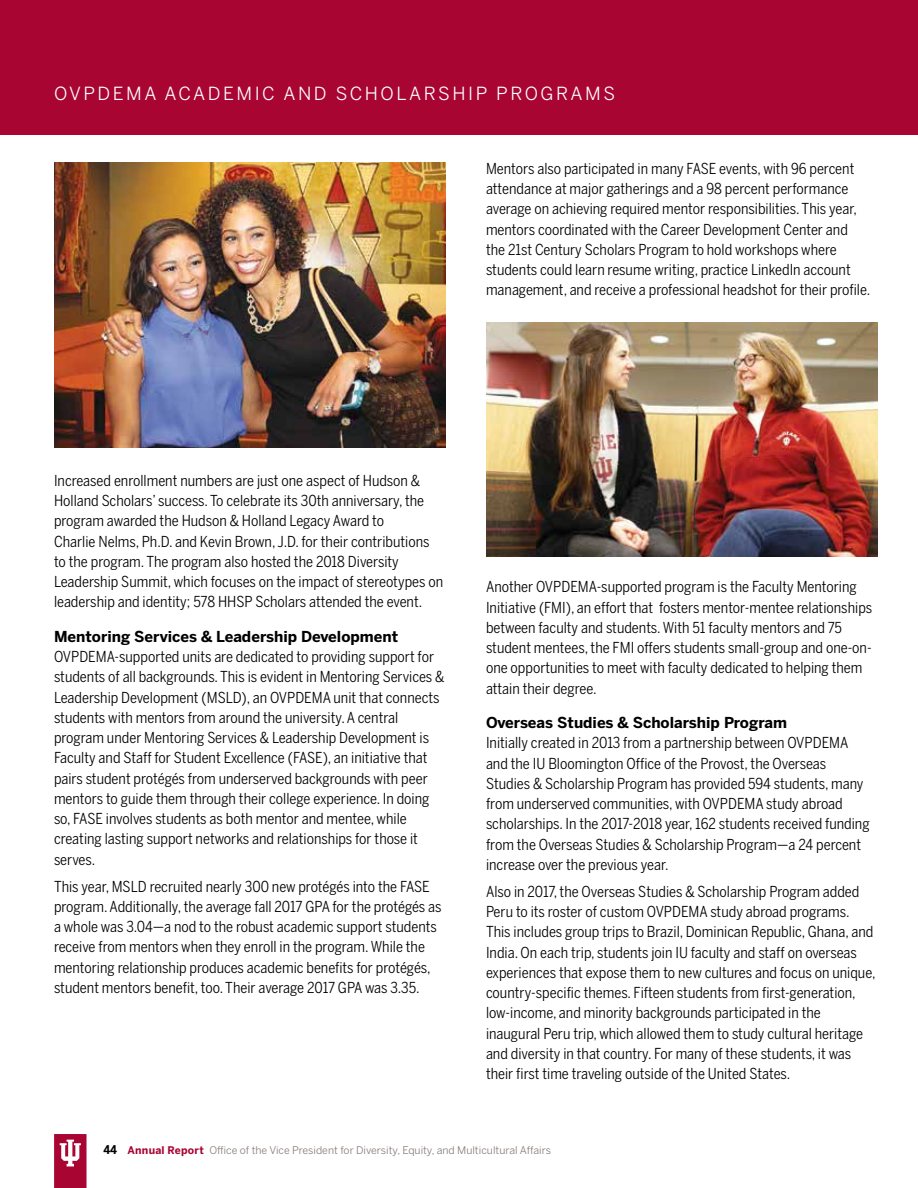
<style>
.page{position:relative;width:918px;height:1188px;background:#fff}
.page>*{position:absolute;margin:0;border:0;box-sizing:border-box;transform-origin:0 0}
.t1{font:18px "Benton Sans";letter-spacing:.14em;color:#fff}
.t2{font:15px/20.2px "Benton Sans Cond";color:#000}
.t3{font:700 15px "Benton Sans";color:#000}
.t4{font:700 12px "Benton Sans Cond";color:#000}
.t5{font:10.5px "Benton Sans";color:#867d78}
.s1{font-weight:700;color:#a90533}
</style>
<div class="page">
<svg style="left:54px;top:1134px;width:33px;height:54px"></svg>
<div style="left:0;top:0;width:918px;height:135px;background:#a90533"></div>
<img style="left:486px;top:322px;width:392px;height:235px">
<img style="left:54px;top:162px;width:392px;height:285px">
<p class="t1" style="left:54px;top:83px;width:563px">OVPDEMA ACADEMIC AND SCHOLARSHIP PROGRAMS</p>
<p class="t2" style="left:486px;top:158px;width:386px">Mentors also participated in many FASE events, with 96 percent attendance at major gatherings and a 98 percent performance average on achieving required mentor responsibilities. This year, mentors coordinated with the Career Development Center and the 21st Century Scholars Program to hold workshops where students could learn resume writing, practice LinkedIn account management, and receive a professional headshot for their profile.</p>
<p class="t2" style="left:54px;top:470px;width:391px">Increased enrollment numbers are just one aspect of Hudson &amp; Holland Scholars’ success. To celebrate its 30th anniversary, the program awarded the Hudson &amp; Holland Legacy Award to<br>Charlie Nelms, Ph.D. and Kevin Brown, J.D. for their contributions to the program. The program also hosted the 2018 Diversity Leadership Summit, which focuses on the impact of stereotypes on leadership and identity; 578 HHSP Scholars attended the event.</p>
<p class="t3" style="left:54px;top:627px;width:346px">Mentoring Services &amp; Leadership Development</p>
<p class="t2" style="left:54px;top:646px;width:392px">OVPDEMA-supported units are dedicated to providing support for students of all backgrounds. This is evident in Mentoring Services &amp; Leadership Development (MSLD), an OVPDEMA unit that connects students with mentors from around the university. A central program under Mentoring Services &amp; Leadership Development is Faculty and Staff for Student Excellence (FASE), an initiative that pairs student protégés from underserved backgrounds with peer mentors to guide them through their college experience. In doing so, FASE involves students as both mentor and mentee, while creating lasting support networks and relationships for those it serves.</p>
<p class="t2" style="left:54px;top:876px;width:389px">This year, MSLD recruited nearly 300 new protégés into the FASE program. Additionally, the average fall 2017 GPA for the protégés as a whole was 3.04—a nod to the robust academic support students receive from mentors when they enroll in the program. While the mentoring relationship produces academic benefits for protégés, student mentors benefit, too. Their average 2017 GPA was 3.35.</p>
<p class="t2" style="left:486px;top:577px;width:388px">Another OVPDEMA-supported program is the Faculty Mentoring Initiative (FMI), an effort that fosters mentor-mentee relationships between faculty and students. With 51 faculty mentors and 75 student mentees, the FMI offers students small-group and one-on&shy;one opportunities to meet with faculty dedicated to helping them attain their degree.</p>
<p class="t3" style="left:486px;top:713px;width:303px">Overseas Studies &amp; Scholarship Program</p>
<p class="t2" style="left:486px;top:733px;width:385px">Initially created in 2013 from a partnership between OVPDEMA and the IU Bloomington Office of the Provost, the Overseas Studies &amp; Scholarship Program has provided 594 students, many from underserved communities, with OVPDEMA study abroad scholarships. In the 2017-2018 year, 162 students received funding from the Overseas Studies &amp; Scholarship Program—a 24 percent increase over the previous year.</p>
<p class="t2" style="left:486px;top:881px;width:391px">Also in 2017, the Overseas Studies &amp; Scholarship Program added Peru to its roster of custom OVPDEMA study abroad programs.<br>This includes group trips to Brazil, Dominican Republic, Ghana, and India. On each trip, students join IU faculty and staff on overseas experiences that expose them to new cultures and focus on unique, country-specific themes. Fifteen students from first-generation, low-income, and minority backgrounds participated in the inaugural Peru trip, which allowed them to study cultural heritage and diversity in that country. For many of these students, it was their first time traveling outside of the United States.</p>
<p class="t4" style="left:103px;top:1142px;width:15px">44</p>
<p class="t5" style="left:128px;top:1144px;width:425px"><span class="s1">Annual Report</span> Office of the Vice President for Diversity, Equity, and Multicultural Affairs</p>
</div>
